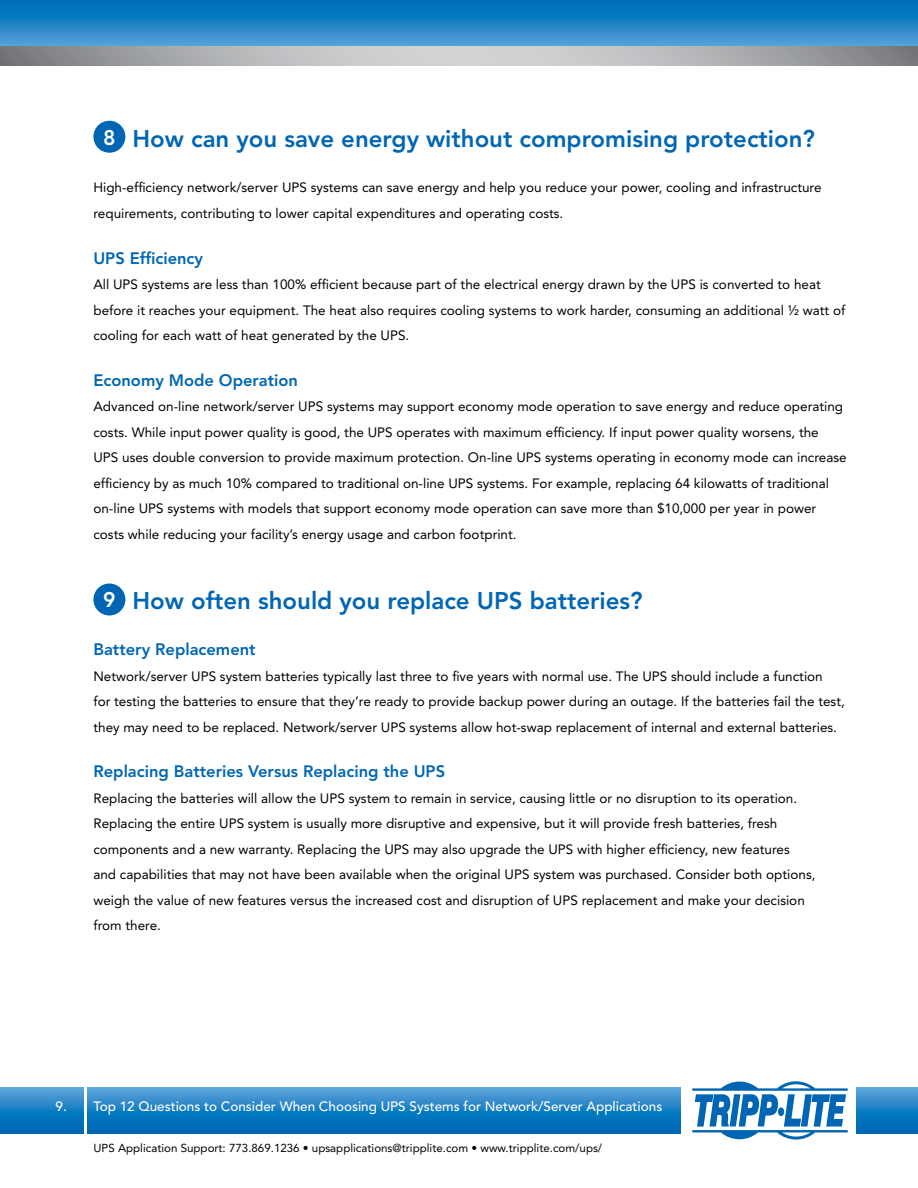
<style>
.page{position:relative;width:918px;height:1188px;background:#fff}
.page>*{position:absolute;margin:0;border:0;box-sizing:border-box;transform-origin:0 0}
.t1{font:800 24px "Avenir";color:#0066b3}
.t2{font:800 21px "Avenir";color:#fff}
.t3{font:800 16.5px "Avenir";color:#0066b3}
.t4{font:13.5px/25.5px "Avenir";color:#000}
.t5{font:500 13.5px "Avenir";color:#fff}
.t6{font:11.55px "Avenir";color:#000}
</style>
<div class="page">
<svg style="left:0;top:0;width:918px;height:46px;background:#2083c5"></svg>
<svg style="left:0;top:46px;width:918px;height:20px;background:#aeb0b2"></svg>
<div style="left:93px;top:121px;width:32px;height:32px;background:#0066b3;border-radius:50%"></div>
<div style="left:93px;top:584px;width:32px;height:31px;background:#0066b3;border-radius:50%"></div>
<svg style="left:0;top:1088px;width:918px;height:46px;background:#1d80c3"></svg>
<div style="left:681px;top:1067px;width:175px;height:91px;background:#fff"></div>
<svg style="left:692px;top:1081px;width:156px;height:59px"></svg>
<hr style="left:85px;top:1081px;width:2px;height:63px;background:#fff">
<p class="t2" style="left:103px;top:125px;width:14px">8</p>
<p class="t1" style="left:132px;top:124px;width:684px">How can you save energy without compromising protection?</p>
<p class="t4" style="left:93px;top:175px;width:730px">High-efficiency network/server UPS systems can save energy and help you reduce your power, cooling and infrastructure requirements, contributing to lower capital expenditures and operating costs.</p>
<p class="t3" style="left:93px;top:248px;width:111px">UPS Efficiency</p>
<p class="t4" style="left:93px;top:272px;width:753px">All UPS systems are less than 100% efficient because part of the electrical energy drawn by the UPS is converted to heat before it reaches your equipment. The heat also requires cooling systems to work harder, consuming an additional ½ watt of cooling for each watt of heat generated by the UPS.</p>
<p class="t3" style="left:93px;top:370px;width:206px">Economy Mode Operation</p>
<p class="t4" style="left:93px;top:394px;width:755px">Advanced on-line network/server UPS systems may support economy mode operation to save energy and reduce operating costs. While input power quality is good, the UPS operates with maximum efficiency. If input power quality worsens, the UPS uses double conversion to provide maximum protection. On-line UPS systems operating in economy mode can increase efficiency by as much 10% compared to traditional on-line UPS systems. For example, replacing 64 kilowatts of traditional on-line UPS systems with models that support economy mode operation can save more than $10,000 per year in power costs while reducing your facility’s energy usage and carbon footprint.</p>
<p class="t2" style="left:103px;top:588px;width:14px">9</p>
<p class="t1" style="left:132px;top:587px;width:512px">How often should you replace UPS batteries?</p>
<p class="t3" style="left:93px;top:640px;width:164px">Battery Replacement</p>
<p class="t4" style="left:93px;top:663px;width:753px">Network/server UPS system batteries typically last three to five years with normal use. The UPS should include a function<br>for testing the batteries to ensure that they’re ready to provide backup power during an outage. If the batteries fail the test, they may need to be replaced. Network/server UPS systems allow hot-swap replacement of internal and external batteries.</p>
<p class="t3" style="left:93px;top:762px;width:353px">Replacing Batteries Versus Replacing the UPS</p>
<p class="t4" style="left:93px;top:786px;width:724px">Replacing the batteries will allow the UPS system to remain in service, causing little or no disruption to its operation.<br>Replacing the entire UPS system is usually more disruptive and expensive, but it will provide fresh batteries, fresh components and a new warranty. Replacing the UPS may also upgrade the UPS with higher efficiency, new features and capabilities that may not have been available when the original UPS system was purchased. Consider both options, weigh the value of new features versus the increased cost and disruption of UPS replacement and make your decision from there.</p>
<p class="t5" style="left:56px;top:1098px;width:13px">9.</p>
<p class="t5" style="left:93px;top:1098px;width:570px">Top 12 Questions to Consider When Choosing UPS Systems for Network/Server Applications</p>
<p class="t6" style="left:93px;top:1141px;width:510px">UPS Application Support: 773.869.1236 • upsapplications@tripplite.com • www.tripplite.com/ups/</p>
</div>
